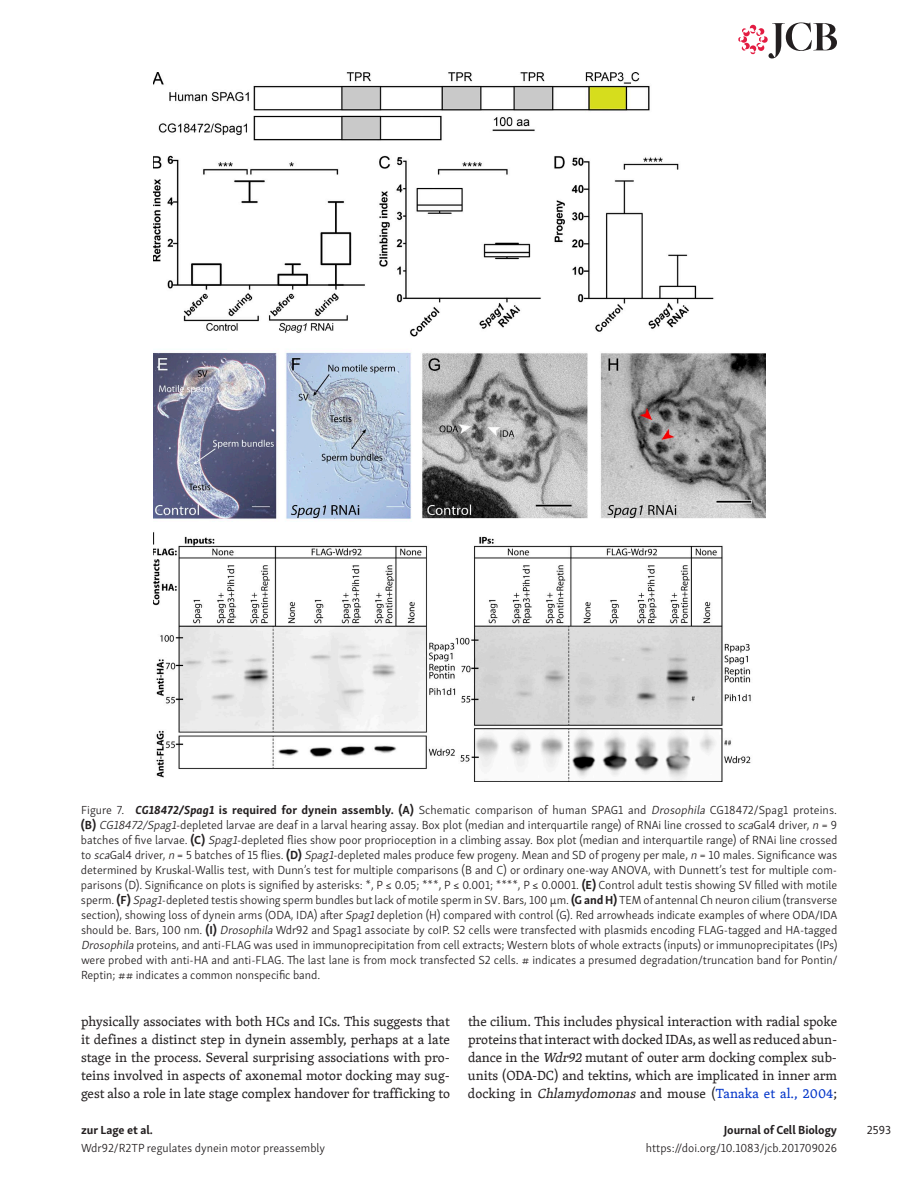
<style>
.page{position:relative;width:918px;height:1188px;background:#fff}
.page>*{position:absolute;margin:0;border:0;box-sizing:border-box;transform-origin:0 0}
.t1{font:13.5px/18px "Skolar PE";letter-spacing:-.005em;color:#231f20;text-align:justify}
.t2{font:300 12px/15px "Skolar Sans PE";letter-spacing:-.005em;color:#231f20;text-align:justify}
.t3{font:700 12px "Skolar Sans PE";letter-spacing:-.005em;color:#231f20}
.t4{font:12px "Skolar Sans PE";color:#231f20}
.s1{font-weight:700;font-style:italic}
.s2{font-weight:700}
.s3{font-style:italic}
.s4{color:#0034c9}
</style>
<div class="page">
<svg style="left:738px;top:23px;width:99px;height:35px"></svg>
<img style="left:153px;top:72px;width:612px;height:709px">
<p class="t2" style="left:81px;top:802px;width:758px">Figure 7. <span class="s1">CG18472/Spag1</span> <span class="s2">is required for dynein assembly. (A)</span> Schematic comparison of human SPAG1 and <span class="s3">Drosophila</span> CG18472/Spag1 proteins. <span class="s2">(B)</span> <span class="s3">CG18472/Spag1</span>-depleted larvae are deaf in a larval hearing assay. Box plot (median and interquartile range) of RNAi line crossed to <span class="s3">sca</span>Gal4 driver, <span class="s3">n</span> = 9 batches of five larvae. <span class="s2">(C)</span> <span class="s3">Spag1</span>-depleted flies show poor proprioception in a climbing assay. Box plot (median and interquartile range) of RNAi line crossed to <span class="s3">sca</span>Gal4 driver, <span class="s3">n</span> = 5 batches of 15 flies. <span class="s2">(D)</span> <span class="s3">Spag1</span>-depleted males produce few progeny. Mean and SD of progeny per male, <span class="s3">n</span> = 10 males. Significance was determined by Kruskal-Wallis test, with Dunn’s test for multiple comparisons (B and C) or ordinary one-way ANOVA, with Dunnett’s test for multiple com&shy;parisons (D). Significance on plots is signified by asterisks: *, P ≤ 0.05; ***, P ≤ 0.001; ****, P ≤ 0.0001. <span class="s2">(E)</span> Control adult testis showing SV filled with motile sperm. <span class="s2">(F)</span> <span class="s3">Spag1</span>-depleted testis showing sperm bundles but lack of motile sperm in SV. Bars, 100 µm. <span class="s2">(G and H)</span> TEM of antennal Ch neuron cilium (transverse section), showing loss of dynein arms (ODA, IDA) after <span class="s3">Spag1</span>depletion (H) compared with control (G). Red arrowheads indicate examples of where ODA/IDA should be. Bars, 100 nm. <span class="s2">(I)</span> <span class="s3">Drosophila</span> Wdr92 and Spag1 associate by coIP. S2 cells were transfected with plasmids encoding FLAG-tagged and HA-tagged <span class="s3">Drosophila</span> proteins, and anti-FLAG was used in immunoprecipitation from cell extracts; Western blots of whole extracts (inputs) or immunoprecipitates (IPs) were probed with anti-HA and anti-FLAG. The last lane is from mock transfected S2 cells. # indicates a presumed degradation/truncation band for Pontin/ Reptin; ## indicates a common nonspecific band.</p>
<p class="t1" style="left:81px;top:1012px;width:371px">physically associates with both HCs and ICs. This suggests that it defines a distinct step in dynein assembly, perhaps at a late stage in the process. Several surprising associations with pro&shy;teins involved in aspects of axonemal motor docking may sug&shy;gest also a role in late stage complex handover for trafficking to</p>
<p class="t1" style="left:468px;top:1012px;width:371px">the cilium. This includes physical interaction with radial spoke proteins that interact with docked IDAs, as well as reduced abun&shy;dance in the <span class="s3">Wdr92</span> mutant of outer arm docking complex sub&shy;units (ODA-DC) and tektins, which are implicated in inner arm docking in <span class="s3">Chlamydomonas</span> and mouse (<span class="s4">Tanaka et al., 2004</span>;</p>
<p class="t3" style="left:81px;top:1120px;width:74px">zur Lage et al.</p>
<p class="t2" style="left:81px;top:1140px;width:246px">Wdr92/R2TP regulates dynein motor preassembly</p>
<p class="t3" style="left:724px;top:1120px;width:115px">Journal of Cell Biology</p>
<p class="t2" style="left:646px;top:1140px;width:193px">https://doi.org/10.1083/jcb.201709026</p>
<p class="t4" style="left:867px;top:1121px;width:26px">2593</p>
</div>
